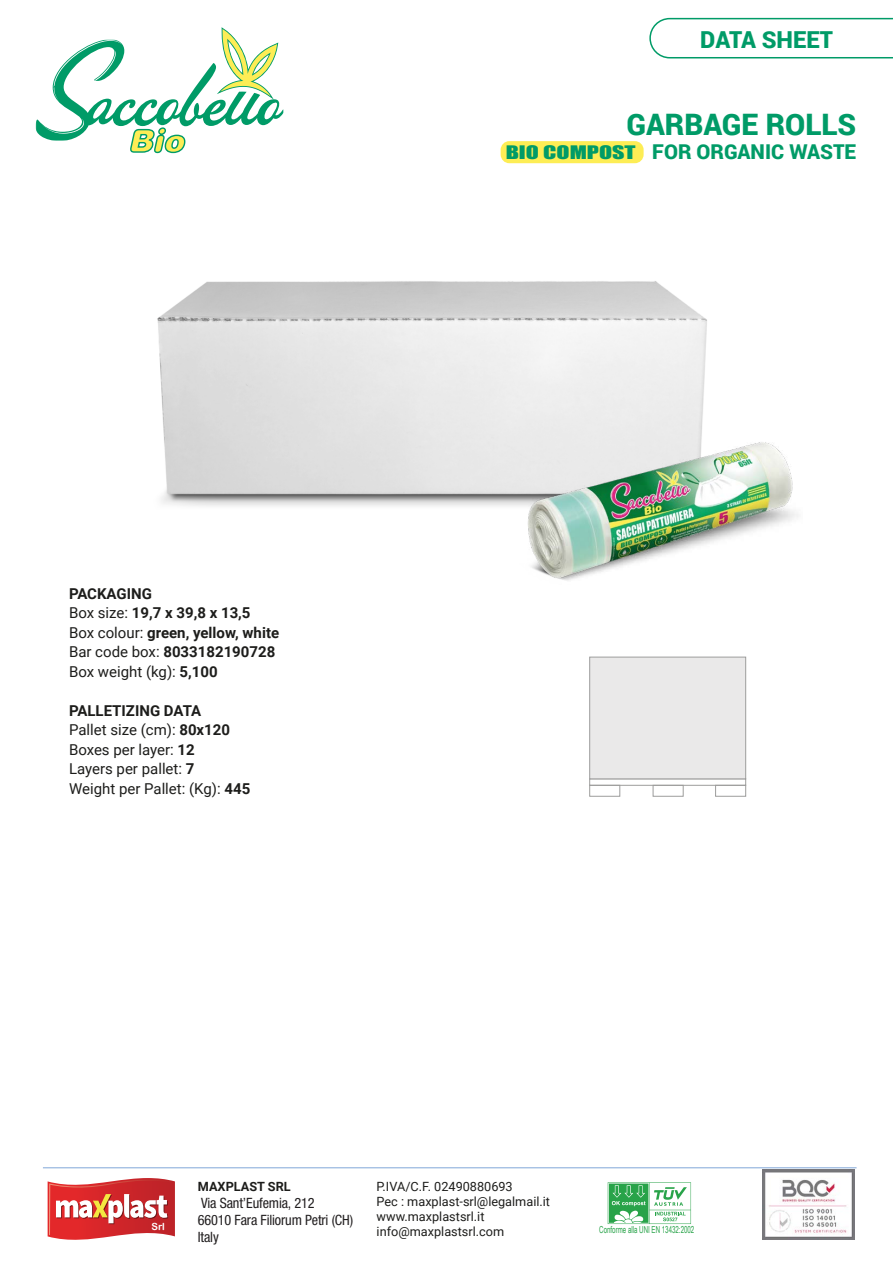
<style>
.page{position:relative;width:893px;height:1263px;background:#fff}
.page>*{position:absolute;margin:0;border:0;box-sizing:border-box;transform-origin:0 0}
.t1{font:italic 900 31.05px "Helvetica Rounded LT";color:#fded55}
.t2{font:900 29.55px "Roboto";color:#009b67}
.t3{font:900 23.4px "Roboto";color:#009b67}
.t4{font:900 20.4px "Roboto";color:#009b67}
.t5{font:700 15px/19.5px "Roboto";color:#1d1d1b}
.t6{font:15px/19.5px "Roboto";color:#1d1d1b}
.t7{font:condensed 14.25px/17.1px "Helvetica Neue LT Std";letter-spacing:-.01em;color:#221f20}
.t8{font:12.75px/15px "Roboto";color:#1d1d1b}
.t9{font:700 12.75px "Roboto";color:#1d1d1b}
.t10{font:9.75px "Arial Narrow";color:#28a349;scale:.78 1}
.t11{font:9.75px "Arial Rounded MT Bold";color:#fff}
.s1{font-weight:400}
.s2{font-weight:700}
.s3{font-family:"Impact";font-weight:400;font-size:17.1px}
</style>
<div class="page">
<hr style="left:43px;top:1167px;width:814px;height:1px;background:#81a7d9">
<svg style="left:35px;top:27px;width:249px;height:127px"></svg>
<svg style="left:649px;top:17px;width:244px;height:42px"></svg>
<div style="left:501px;top:141px;width:143px;height:22px;background:#fded55;border-radius:9px"></div>
<svg style="left:48px;top:1178px;width:127px;height:62px"></svg>
<img style="left:762px;top:1169px;width:93px;height:70px">
<svg style="left:608px;top:1182px;width:83px;height:42px"></svg>
<img style="left:157px;top:281px;width:550px;height:225px">
<img style="left:520px;top:425px;width:278px;height:156px">
<div style="left:589px;top:778px;width:157px;height:8px;border:1px solid #9d9d9c"></div>
<div style="left:589px;top:657px;width:157px;height:122px;background:#eae9e9;border:1px solid #9d9d9c"></div>
<div style="left:589px;top:785px;width:31px;height:12px;border:1px solid #9d9d9c"></div>
<div style="left:715px;top:785px;width:31px;height:12px;border:1px solid #9d9d9c"></div>
<div style="left:653px;top:785px;width:31px;height:12px;border:1px solid #9d9d9c"></div>
<h1 class="t1" style="left:128px;top:121px;width:58px">Bio</h1>
<p class="t5" style="left:69px;top:583px;width:212px">PACKAGING<br><span class="s1">Box size:</span> 19,7 x 39,8 x 13,5<br><span class="s1">Box colour:</span> green, yellow, white<br><span class="s1">Bar code box:</span> 8033182190728<br><span class="s1">Box weight (kg):</span> 5,100</p>
<p class="t6" style="left:69px;top:700px;width:183px"><span class="s2">PALLETIZING DATA<br></span>Pallet size (cm): <span class="s2">80x120<br></span>Boxes per layer: <span class="s2">12<br></span>Layers per pallet: <span class="s2">7<br></span>Weight per Pallet: (Kg): <span class="s2">445</span></p>
<h3 class="t3" style="left:700px;top:23px;width:134px">DATA SHEET</h3>
<h2 class="t2" style="left:626px;top:103px;width:231px">GARBAGE ROLLS</h2>
<h3 class="t4" style="left:506px;top:138px;width:352px"><span class="s3">BIO COMPOST</span> FOR ORGANIC WASTE</h3>
<p class="t9" style="left:198px;top:1177px;width:94px">MAXPLAST SRL</p>
<p class="t7" style="left:198px;top:1194px;width:157px">Via Sant’Eufemia, 212<br>66010 Fara Filiorum Petri (CH)<br>Italy</p>
<p class="t8" style="left:377px;top:1178px;width:175px">P.IVA/C.F. 02490880693<br>Pec : maxplast-srl@legalmail.it www.maxplastsrl.it info@maxplastsrl.com</p>
<p class="t11" style="left:152px;top:1220px;width:15px">Srl</p>
<p class="t10" style="left:599px;top:1222px;width:123px">Conforme alla UNI EN 13432:2002</p>
</div>
